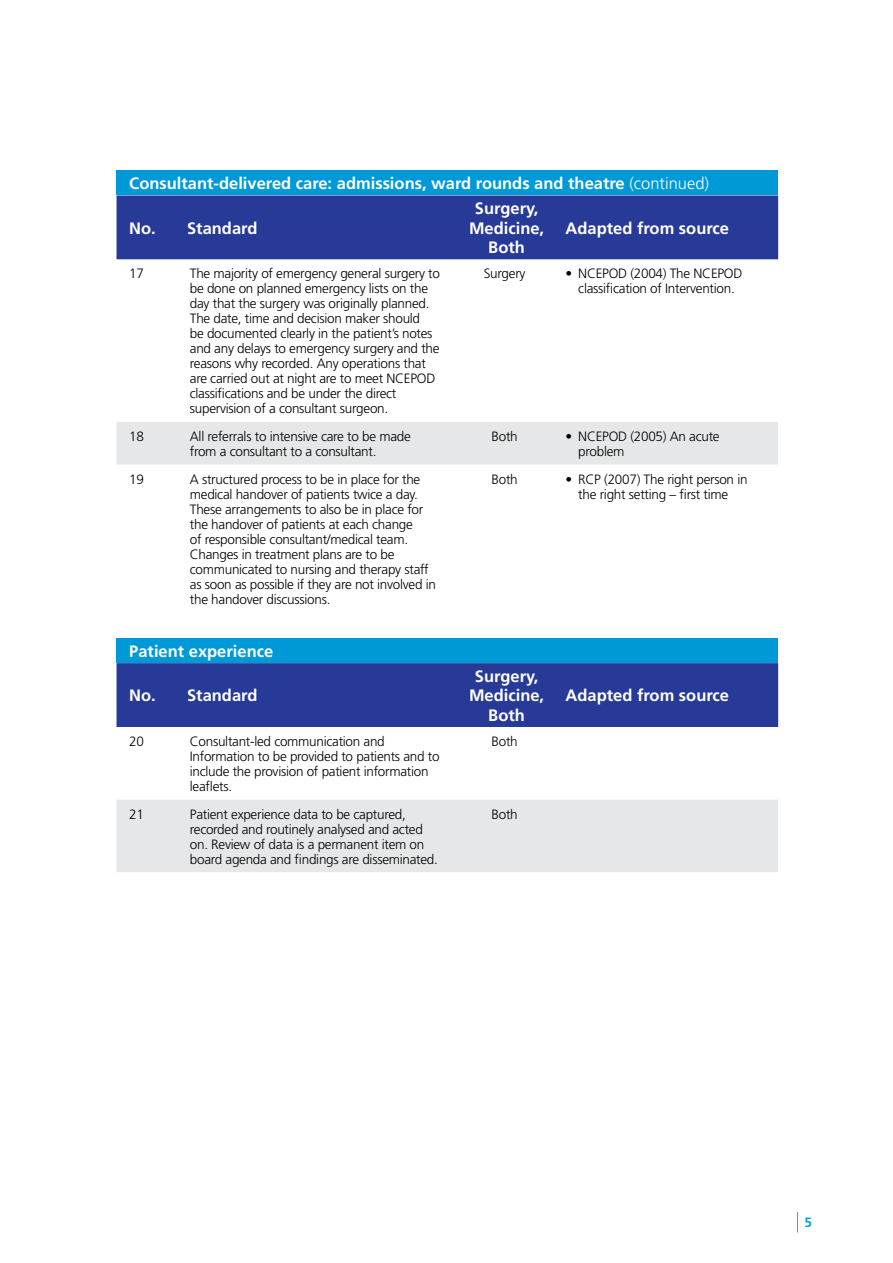
<style>
.page{position:relative;width:893px;height:1263px;background:#fff}
.page>*{position:absolute;margin:0;border:0;box-sizing:border-box;transform-origin:0 0}
.t1{font:700 16.5px/19.5px "Frutiger";color:#fff;text-align:center}
.t2{font:300 13.5px/15px "Frutiger";letter-spacing:-.02em;color:#000}
.t3{font:700 13.5px "Frutiger";color:#00a7de}
.s1{font-weight:300}
</style>
<div class="page">
<svg style="left:797px;top:1212px;width:1px;height:20px"></svg>
<div style="left:117px;top:171px;width:661px;height:24px;background:#0099d8"></div>
<div style="left:117px;top:195px;width:661px;height:64px;background:#283a97"></div>
<div style="left:117px;top:422px;width:661px;height:42px;background:#e6e7e8"></div>
<div style="left:117px;top:638px;width:661px;height:25px;background:#0099d8"></div>
<div style="left:117px;top:663px;width:661px;height:64px;background:#283a97"></div>
<div style="left:117px;top:799px;width:661px;height:73px;background:#e6e7e8"></div>
<p class="t1" style="left:129px;top:174px;width:581px">Consultant-delivered care: admissions, ward rounds and theatre <span class="s1">(continued)</span></p>
<p class="t1" style="left:129px;top:218px;width:130px">No. Standard</p>
<p class="t1" style="left:469px;top:199px;width:77px">Surgery,<br>Medicine,<br>Both</p>
<p class="t1" style="left:566px;top:218px;width:165px">Adapted from source</p>
<p class="t2" style="left:129px;top:266px;width:16px">17</p>
<p class="t2" style="left:190px;top:266px;width:252px">The majority of emergency general surgery to be done on planned emergency lists on the day that the surgery was originally planned.<br>The date, time and decision maker should<br>be documented clearly in the patient’s notes and any delays to emergency surgery and the reasons why recorded. Any operations that are carried out at night are to meet NC EPOD classifications and be under the direct supervision of a consultant surgeon.</p>
<p class="t2" style="left:484px;top:266px;width:43px">Surgery</p>
<p class="t2" style="left:566px;top:266px;width:178px;text-align:center">• NCEPOD (2004) The NCEPOD classification of Intervention.</p>
<p class="t2" style="left:129px;top:429px;width:16px">18</p>
<p class="t2" style="left:190px;top:429px;width:222px">All referrals to intensive care to be made from a consultant to a consultant.</p>
<p class="t2" style="left:492px;top:429px;width:28px">Both</p>
<p class="t2" style="left:578px;top:429px;width:143px;text-indent:-13px">• NCEPOD (2005) An acute problem</p>
<p class="t2" style="left:129px;top:471px;width:16px">19</p>
<p class="t2" style="left:190px;top:471px;width:248px">A structured process to be in place for the medical handover of patients twice a day.<br>These arrangements to also be in place for the handover of patients at each change<br>of responsible consultant/medical team.<br>C hanges in treatment plans are to be communicated to nursing and therapy staff as soon as possible if they are not involved in the handover discussions.</p>
<p class="t2" style="left:492px;top:471px;width:28px">Both</p>
<p class="t2" style="left:566px;top:471px;width:184px;text-align:center">• RC P (2007) The right person in the right setting – first time</p>
<p class="t1" style="left:129px;top:641px;width:145px">Patient experience</p>
<p class="t1" style="left:129px;top:686px;width:130px">No. Standard</p>
<p class="t1" style="left:469px;top:666px;width:77px">Surgery,<br>Medicine,<br>Both</p>
<p class="t2" style="left:129px;top:734px;width:16px">20</p>
<p class="t2" style="left:190px;top:734px;width:251px">Consultant-led communication and Information to be provided to patients and to include the provision of patient information leaflets.</p>
<p class="t2" style="left:492px;top:734px;width:28px">Both</p>
<p class="t2" style="left:129px;top:806px;width:16px">21</p>
<p class="t2" style="left:190px;top:806px;width:250px">Patient experience data to be captured, recorded and routinely analysed and acted on. Review of data is a permanent item on board agenda and findings are disseminated.</p>
<p class="t2" style="left:492px;top:806px;width:28px">Both</p>
<p class="t1" style="left:566px;top:686px;width:165px">Adapted from source</p>
<p class="t3" style="left:804px;top:1214px;width:9px">5</p>
</div>
